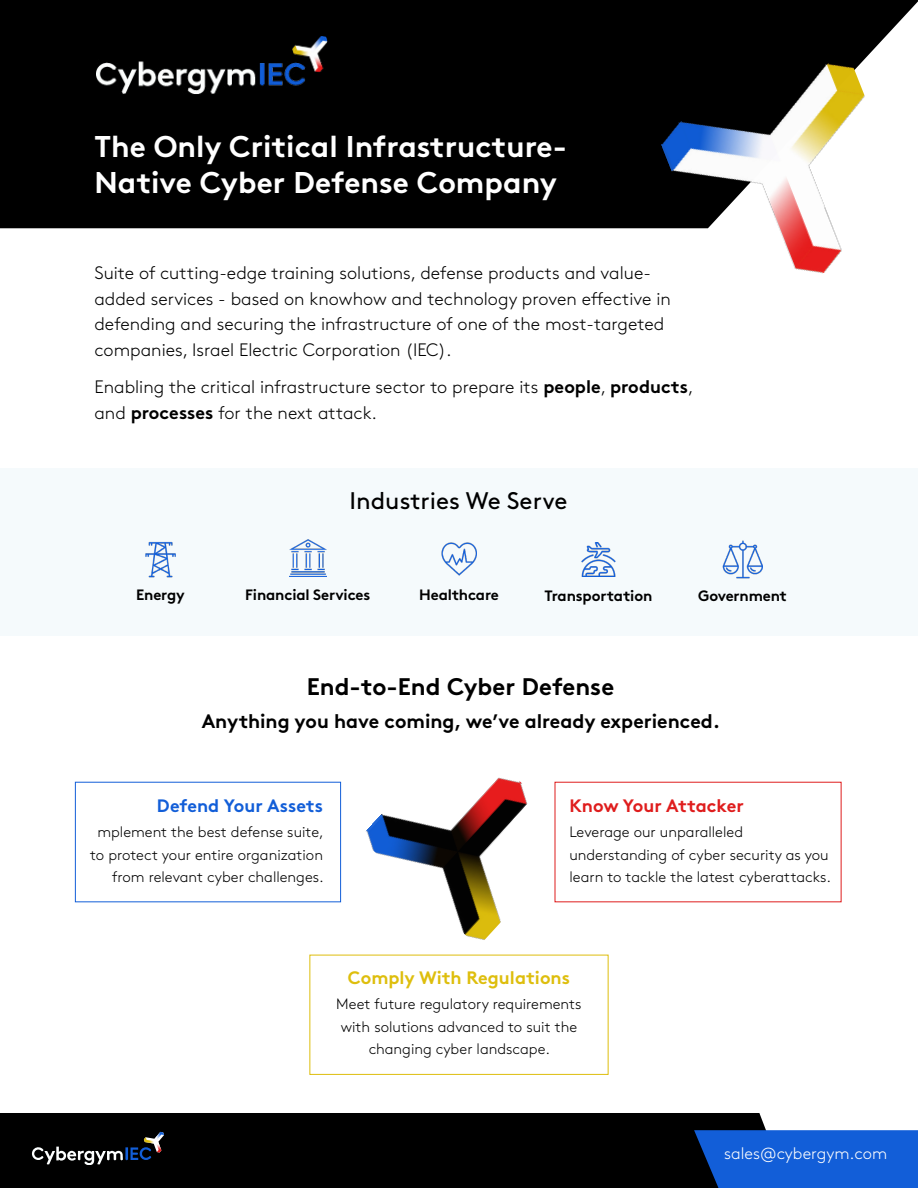
<style>
.page{position:relative;width:918px;height:1188px;background:#fff}
.page>*{position:absolute;margin:0;border:0;box-sizing:border-box;transform-origin:0 0}
.t1{font:700 30px/36px "Brown Std";color:#fff}
.t2{font:700 24px "Brown Std";color:#000}
.t3{font:24px "Brown Std";color:#000}
.t4{font:700 19.5px "Brown Std";color:#000}
.t5{font:300 18px/25.5px "Brown Std";color:#000}
.t6{font:700 18px "Brown Std";color:#debe0d}
.t7{font:700 18px "Brown Std";color:#125ed8}
.t8{font:700 18px "Brown Std";color:#df1d1d}
.t9{font:300 16.5px "Brown Std";color:#fff}
.t10{font:300 15px/22.5px "Brown Std";color:#000;text-align:right}
.t11{font:700 15px "Brown Std";letter-spacing:-.01em;color:#000}
.s1{font-weight:700}
.s2{color:#fff}
</style>
<div class="page">
<div style="left:0;top:1113px;width:766px;height:75px;background:#000"></div>
<svg style="left:32px;top:1132px;width:132px;height:32px;background:#26292d"></svg>
<div style="left:0;top:468px;width:918px;height:168px;background:#f5fafc"></div>
<div style="left:0;top:0;width:918px;height:228px;background:#000"></div>
<img style="left:366px;top:777px;width:214px;height:163px">
<img style="left:97px;top:36px;width:230px;height:59px">
<img style="left:145px;top:541px;width:31px;height:37px">
<img style="left:289px;top:540px;width:37px;height:37px">
<img style="left:441px;top:542px;width:36px;height:34px">
<img style="left:581px;top:542px;width:35px;height:35px">
<img style="left:722px;top:540px;width:41px;height:39px">
<div style="left:75px;top:782px;width:266px;height:120px;border:1px solid #125ed8"></div>
<div style="left:309px;top:955px;width:300px;height:120px;border:1px solid #debe0d"></div>
<svg style="left:694px;top:1130px;width:224px;height:58px;background:#1159cc"></svg>
<img style="left:656px;top:56px;width:262px;height:218px">
<h1 class="t1" style="left:94px;top:129px;width:474px">The Only Critical Infrastructure-<br>Native Cyber Defense Company</h1>
<p class="t5" style="left:94px;top:261px;width:578px">Suite of cutting-edge training solutions, defense products and value&shy;added services - based on knowhow and technology proven effective in defending and securing the infrastructure of one of the most-targeted companies, Israel Electric Corporation (IEC).</p>
<p class="t5" style="left:94px;top:375px;width:600px">Enabling the critical infrastructure sector to prepare its <span class="s1">people</span>, <span class="s1">products</span>, and <span class="s1">processes</span> for the next attack.</p>
<h2 class="t3" style="left:349px;top:487px;width:220px">Industries We Serve</h2>
<p class="t11" style="left:136px;top:586px;width:50px">Energy</p>
<p class="t11" style="left:245px;top:586px;width:127px">Financial Services</p>
<p class="t11" style="left:419px;top:586px;width:81px">Healthcare</p>
<p class="t11" style="left:544px;top:586px;width:109px">Transportation</p>
<p class="t11" style="left:698px;top:586px;width:90px">Government</p>
<h2 class="t2" style="left:307px;top:672px;width:309px">End-to-End Cyber Defense</h2>
<p class="t4" style="left:202px;top:710px;width:520px">Anything you have coming, we’ve already experienced.</p>
<p class="t7" style="left:157px;top:794px;width:168px">Defend Your Assets</p>
<p class="t10" style="left:90px;top:821px;width:235px"><span class="s2">I</span>mplement the best defense suite, to protect your entire organization from relevant cyber challenges.</p>
<p class="t8" style="left:569px;top:794px;width:176px">Know Your Attacker</p>
<p class="t10" style="left:569px;top:821px;width:263px;text-align:left">Leverage our unparalleled understanding of cyber security as you learn to tackle the latest cyberattacks.</p>
<p class="t6" style="left:348px;top:967px;width:224px">Comply With Regulations</p>
<p class="t10" style="left:336px;top:993px;width:247px;text-align:center">Meet future regulatory requirements with solutions advanced to suit the changing cyber landscape.</p>
<p class="t9" style="left:724px;top:1144px;width:165px">sales@cybergym.com</p>
</div>
